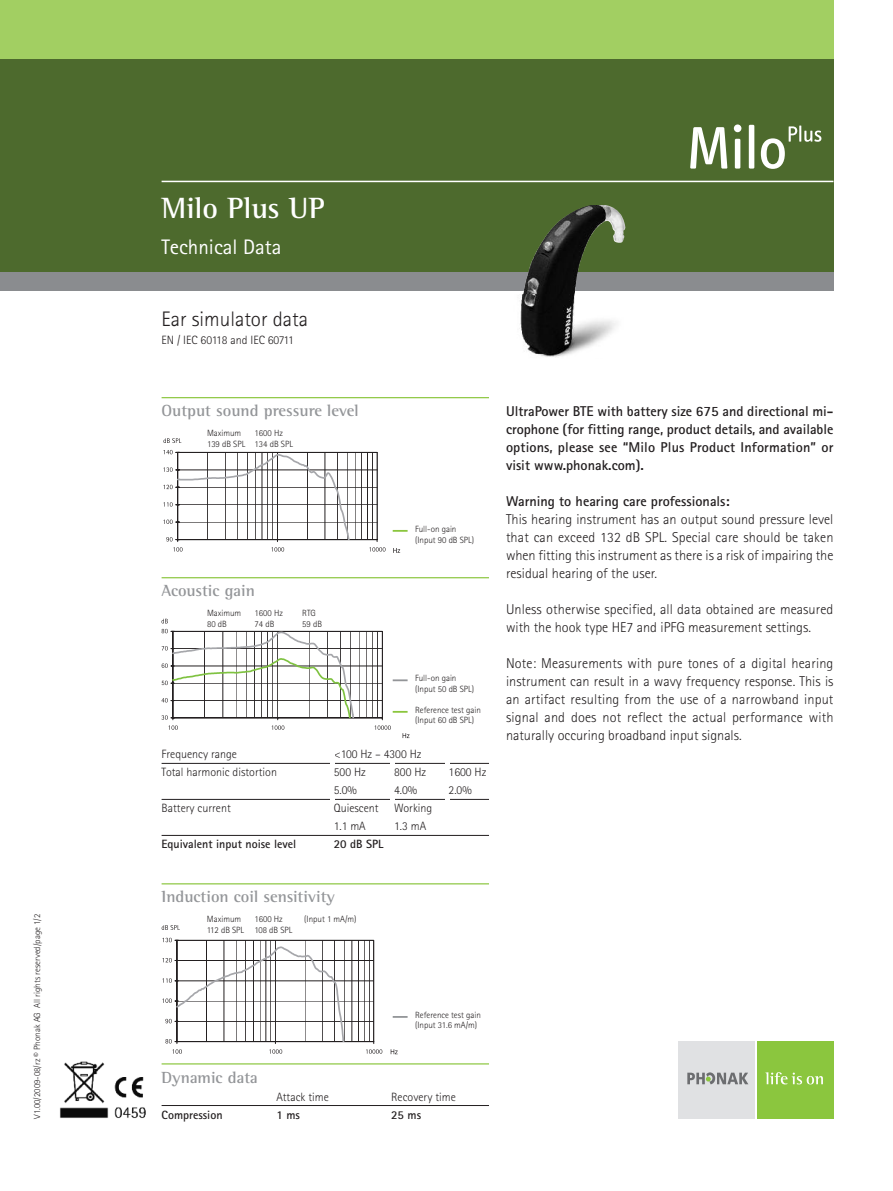
<style>
.page{position:relative;width:893px;height:1191px;background:#fff}
.page>*{position:absolute;margin:0;border:0;box-sizing:border-box;transform-origin:0 0}
.t1{font:700 30px "Rotis Semi Serif";color:#fff}
.t2{font:300 21px "Rotis Sans Serif";color:#231f20}
.t3{font:21px "Rotis Sans Serif";color:#fff}
.t4{font:700 16.5px "Rotis Semi Serif";color:#939598}
.t5{font:300 14.25px/18px "Rotis Sans Serif";color:#231f20;text-align:justify}
.t6{font:700 14.25px/18px "Rotis Sans Serif";color:#231f20;text-align:justify}
.t7{font:300 12px/18px "Rotis Sans Serif";color:#231f20}
.t8{font:700 12px "Rotis Sans Serif";color:#231f20}
.t9{font:300 9px/10.5px "Rotis Sans Serif";color:#231f20}
</style>
<div class="page">
<svg style="left:162px;top:619px;width:6px;height:4px"></svg>
<svg style="left:163px;top:438px;width:18px;height:5px"></svg>
<svg style="left:393px;top:548px;width:7px;height:5px"></svg>
<svg style="left:163px;top:450px;width:223px;height:101px"></svg>
<hr style="left:374px;top:940px;width:1px;height:101px;background:#231f20">
<svg style="left:163px;top:937px;width:211px;height:106px"></svg>
<svg style="left:173px;top:1049px;width:9px;height:4px"></svg>
<svg style="left:269px;top:1049px;width:13px;height:4px"></svg>
<svg style="left:366px;top:1049px;width:16px;height:4px"></svg>
<svg style="left:162px;top:925px;width:18px;height:5px"></svg>
<svg style="left:391px;top:1049px;width:7px;height:5px"></svg>
<div style="left:0;top:0;width:833px;height:272px;background:#a2cf62"></div>
<div style="left:757px;top:1041px;width:76px;height:77px;background:#8bc63e"></div>
<svg style="left:765px;top:1072px;width:58px;height:12px"></svg>
<div style="left:678px;top:1041px;width:77px;height:77px;background:#e0e1e3"></div>
<svg style="left:687px;top:1072px;width:61px;height:12px"></svg>
<div style="left:0;top:272px;width:833px;height:18px;background:#8a8c8f"></div>
<div style="left:0;top:60px;width:833px;height:212px;background:#4d6a2d"></div>
<img style="left:521px;top:205px;width:104px;height:89px">
<hr style="left:162px;top:181px;width:671px;height:1px;background:#fff">
<hr style="left:162px;top:397px;width:327px;height:1px;background:#8bc63e">
<svg style="left:393px;top:530px;width:15px;height:2px"></svg>
<hr style="left:162px;top:577px;width:327px;height:1px;background:#8bc63e">
<svg style="left:161px;top:629px;width:248px;height:109px"></svg>
<hr style="left:162px;top:763px;width:327px;height:1px;background:#231f20">
<hr style="left:162px;top:799px;width:327px;height:1px;background:#231f20">
<hr style="left:162px;top:835px;width:327px;height:1px;background:#231f20">
<hr style="left:330px;top:742px;width:4px;height:91px;background:#fff">
<hr style="left:390px;top:761px;width:4px;height:72px;background:#fff">
<div style="left:445px;top:761px;width:5px;height:72px;background:#fff"></div>
<hr style="left:162px;top:1063px;width:327px;height:1px;background:#8bc63e">
<hr style="left:162px;top:1105px;width:327px;height:1px;background:#231f20">
<hr style="left:162px;top:883px;width:327px;height:1px;background:#8bc63e">
<svg style="left:393px;top:1016px;width:15px;height:1px"></svg>
<img style="left:60px;top:1061px;width:86px;height:58px">
<svg style="left:690px;top:127px;width:37px;height:42px"></svg>
<svg style="left:734px;top:124px;width:7px;height:45px"></svg>
<div style="left:749px;top:125px;width:5px;height:44px;background:#fff"></div>
<svg style="left:761px;top:126px;width:60px;height:43px"></svg>
<img style="left:520px;top:294px;width:96px;height:64px">
<p class="t9" style="left:33px;top:1118px;width:206px;rotate:-90deg">V1.00/2009-08/rz © Phonak AG All rights reserved/page 1/2</p>
<h1 class="t1" style="left:162px;top:198px;width:165px">Milo Plus UP</h1>
<h2 class="t3" style="left:162px;top:240px;width:121px">Technical Data</h2>
<h2 class="t2" style="left:162px;top:312px;width:148px">Ear simulator data</h2>
<p class="t7" style="left:162px;top:332px;width:134px">EN / IEC 60118 and IEC 60711</p>
<p class="t4" style="left:162px;top:405px;width:199px">Output sound pressure level</p>
<p class="t9" style="left:207px;top:429px;width:36px">Maximum</p>
<p class="t9" style="left:207px;top:429px;width:87px;text-indent:48px">1600 Hz<br>139 dB SPL 134 dB SPL</p>
<p class="t4" style="left:162px;top:585px;width:95px">Acoustic gain</p>
<p class="t9" style="left:207px;top:609px;width:36px">Maximum</p>
<p class="t9" style="left:255px;top:609px;width:30px">1600 Hz</p>
<p class="t9" style="left:302px;top:609px;width:15px">RTG</p>
<p class="t9" style="left:207px;top:619px;width:21px">80 dB</p>
<p class="t9" style="left:255px;top:619px;width:21px">74 dB</p>
<p class="t9" style="left:302px;top:619px;width:21px">59 dB</p>
<p class="t9" style="left:415px;top:524px;width:61px">Full-on gain (Input 90 dB SPL)</p>
<p class="t7" style="left:162px;top:746px;width:117px">Frequency range<br>Total harmonic distortion</p>
<p class="t7" style="left:162px;top:800px;width:71px">Battery current</p>
<p class="t8" style="left:162px;top:840px;width:136px">Equivalent input noise level</p>
<p class="t9" style="left:415px;top:674px;width:61px">Full-on gain (Input 50 dB SPL)</p>
<p class="t9" style="left:415px;top:705px;width:67px">Reference test gain (Input 60 dB SPL)</p>
<p class="t7" style="left:394px;top:746px;width:40px;text-indent:-60px">&lt;100 Hz – 4300 Hz<br>800 Hz<br>4.0%<br>Working<br>1.3 mA</p>
<p class="t7" style="left:334px;top:764px;width:46px">500 Hz<br>5.0%<br>Quiescent<br>1.1 mA</p>
<p class="t8" style="left:334px;top:840px;width:51px">20 dB SPL</p>
<p class="t7" style="left:449px;top:764px;width:39px">1600 Hz<br>2.0%</p>
<p class="t4" style="left:162px;top:891px;width:175px">Induction coil sensitivity</p>
<p class="t9" style="left:207px;top:914px;width:36px">Maximum</p>
<p class="t9" style="left:254px;top:914px;width:30px">1600 Hz</p>
<p class="t9" style="left:304px;top:914px;width:54px">(Input 1 mA/m)</p>
<p class="t9" style="left:207px;top:925px;width:87px">112 dB SPL 108 dB SPL</p>
<p class="t6" style="left:506px;top:404px;width:329px">UltraPower BTE with battery size 675 and directional mi&shy;crophone (for fitting range, product details, and available options, please see “Milo Plus Product Information” or visit www.phonak.com).</p>
<p class="t6" style="left:506px;top:494px;width:225px">Warning to hearing care professionals:</p>
<p class="t5" style="left:506px;top:512px;width:329px">This hearing instrument has an output sound pressure level that can exceed 132 dB SPL. Special care should be taken when fitting this instrument as there is a risk of impairing the residual hearing of the user.</p>
<p class="t5" style="left:506px;top:602px;width:329px">Unless otherwise specified, all data obtained are measured with the hook type HE7 and iPFG measurement settings.</p>
<p class="t5" style="left:506px;top:656px;width:329px">Note: Measurements with pure tones of a digital hearing instrument can result in a wavy frequency response. This is an artifact resulting from the use of a narrowband input signal and does not reflect the actual performance with naturally occuring broadband input signals.</p>
<p class="t4" style="left:162px;top:1071px;width:98px">Dynamic data</p>
<p class="t8" style="left:162px;top:1110px;width:63px">Compression</p>
<p class="t7" style="left:276px;top:1088px;width:54px">Attack time</p>
<p class="t8" style="left:276px;top:1110px;width:25px">1 ms</p>
<p class="t9" style="left:415px;top:1010px;width:67px">Reference test gain (Input 31.6 mA/m)</p>
<p class="t7" style="left:391px;top:1088px;width:66px">Recovery time</p>
<p class="t8" style="left:391px;top:1110px;width:31px">25 ms</p>
</div>
